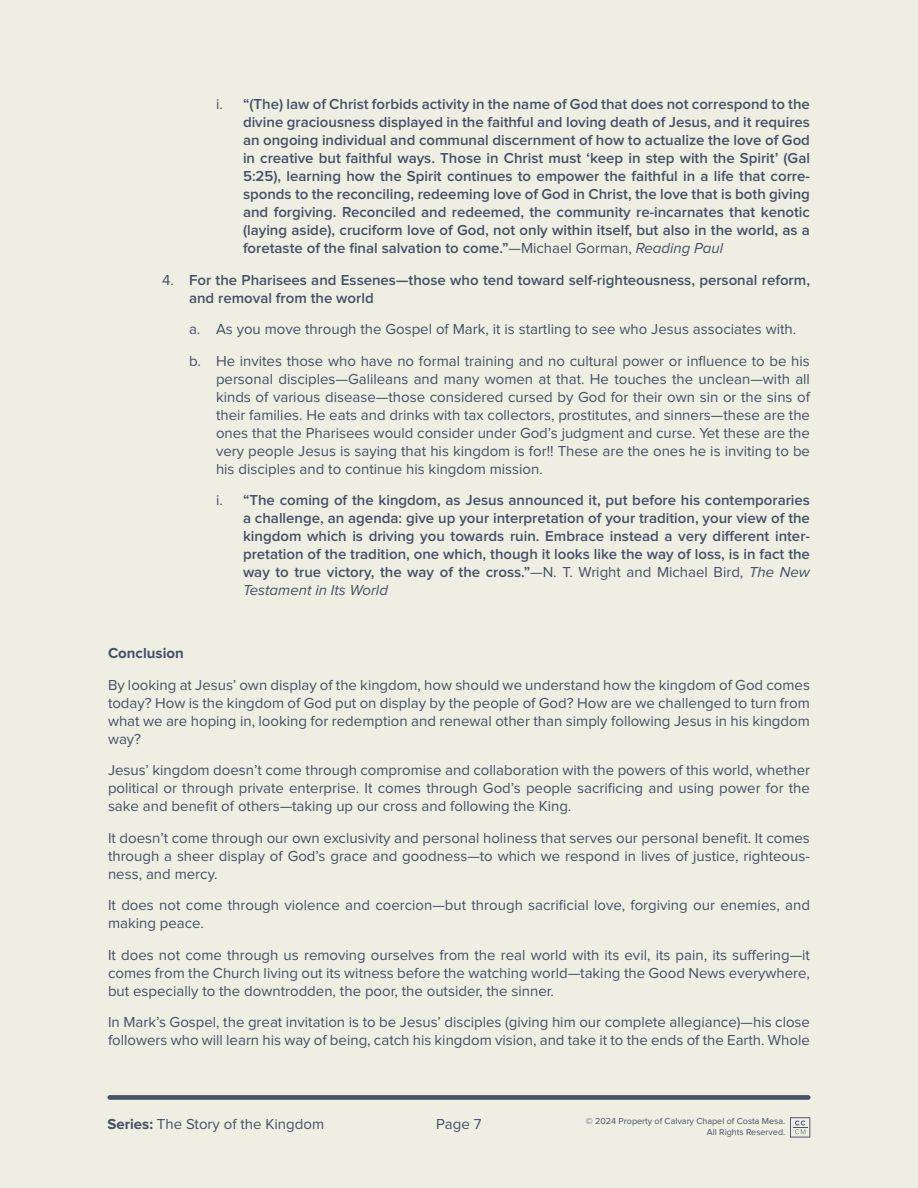
<style>
.page{position:relative;width:918px;height:1188px;background:#efeee3}
.page>*{position:absolute;margin:0;border:0;box-sizing:border-box;transform-origin:0 0}
.t1{font:15px/18px "Proxima Nova";color:#465066;text-align:justify}
.t2{font:600 15px/18px "Proxima Nova";color:#465066;text-align:justify}
.t3{font:15px "Proxima Nova";color:#475066}
.t4{font:700 15px "Proxima Nova";color:#465066}
.t5{font:9px/10.8px "Proxima Nova";color:#475066;text-align:right}
.s1{font-weight:400}
.s2{font-weight:400;font-style:italic}
.s3{font-weight:700}
</style>
<div class="page">
<div style="left:107px;top:1095px;width:704px;height:5px;background:#475066;border-radius:2px"></div>
<svg style="left:790px;top:1117px;width:20px;height:21px"></svg>
<p class="t2" style="left:243px;top:96px;width:569px;text-indent:-27px"><span class="s1">i.</span> “(The) law of Christ forbids activity in the name of God that does not correspond to the divine graciousness displayed in the faithful and loving death of Jesus, and it requires an ongoing individual and communal discernment of how to actualize the love of God in creative but faithful ways. Those in Christ must ‘keep in step with the Spirit’ (Gal 5:25), learning how the Spirit continues to empower the faithful in a life that corre&shy;sponds to the reconciling, redeeming love of God in Christ, the love that is both giving and forgiving. Reconciled and redeemed, the community re-incarnates that kenotic (laying aside), cruciform love of God, not only within itself, but also in the world, as a foretaste of the final salvation to come.”<span class="s1">—Michael Gorman,</span> <span class="s2">Reading Paul</span></p>
<p class="t2" style="left:189px;top:271px;width:623px;text-indent:-27px"><span class="s1">4.</span> For the Pharisees and Essenes—those who tend toward self-righteousness, personal reform, and removal from the world</p>
<p class="t1" style="left:189px;top:314px;width:622px;line-height:31.5px">a. As you move through the Gospel of Mark, it is startling to see who Jesus associates with. b. He invites those who have no formal training and no cultural power or influence to be his</p>
<p class="t1" style="left:216px;top:370px;width:596px">personal disciples—Galileans and many women at that. He touches the unclean—with all kinds of various disease—those considered cursed by God for their own sin or the sins of their families. He eats and drinks with tax collectors, prostitutes, and sinners—these are the ones that the Pharisees would consider under God’s judgment and curse. Yet these are the very people Jesus is saying that his kingdom is for!! These are the ones he is inviting to be his disciples and to continue his kingdom mission.</p>
<p class="t2" style="left:243px;top:492px;width:569px;text-indent:-27px"><span class="s1">i.</span> “The coming of the kingdom, as Jesus announced it, put before his contemporaries a challenge, an agenda: give up your interpretation of your tradition, your view of the kingdom which is driving you towards ruin. Embrace instead a very different inter&shy;pretation of the tradition, one which, though it looks like the way of loss, is in fact the way to true victory, the way of the cross.”<span class="s1">—N. T. Wright and Michael Bird,</span> <span class="s2">The New Testament in Its World</span></p>
<p class="t4" style="left:108px;top:646px;width:77px">Conclusion</p>
<p class="t1" style="left:108px;top:676px;width:703px">By looking at Jesus’ own display of the kingdom, how should we understand how the kingdom of God comes today? How is the kingdom of God put on display by the people of God? How are we challenged to turn from what we are hoping in, looking for redemption and renewal other than simply following Jesus in his kingdom way?</p>
<p class="t1" style="left:108px;top:761px;width:704px">Jesus’ kingdom doesn’t come through compromise and collaboration with the powers of this world, whether political or through private enterprise. It comes through God’s people sacrificing and using power for the sake and benefit of others—taking up our cross and following the King.</p>
<p class="t1" style="left:108px;top:829px;width:703px">It doesn’t come through our own exclusivity and personal holiness that serves our personal benefit. It comes through a sheer display of God’s grace and goodness—to which we respond in lives of justice, righteous&shy;ness, and mercy.</p>
<p class="t1" style="left:108px;top:896px;width:704px">It does not come through violence and coercion—but through sacrificial love, forgiving our enemies, and making peace.</p>
<p class="t1" style="left:108px;top:946px;width:703px">It does not come through us removing ourselves from the real world with its evil, its pain, its suffering—it comes from the Church living out its witness before the watching world—taking the Good News everywhere, but especially to the downtrodden, the poor, the outsider, the sinner.</p>
<p class="t1" style="left:108px;top:1013px;width:704px">In Mark’s Gospel, the great invitation is to be Jesus’ disciples (giving him our complete allegiance)—his close followers who will learn his way of being, catch his kingdom vision, and take it to the ends of the Earth. Whole</p>
<p class="t3" style="left:107px;top:1116px;width:218px"><span class="s3">Series:</span> The Story of the Kingdom</p>
<p class="t5" style="left:586px;top:1116px;width:201px">© 2024 Property of Calvary Chapel of Costa Mesa.<br>All Rights Reserved.</p>
<p class="t3" style="left:436px;top:1116px;width:47px">Page 7</p>
</div>
